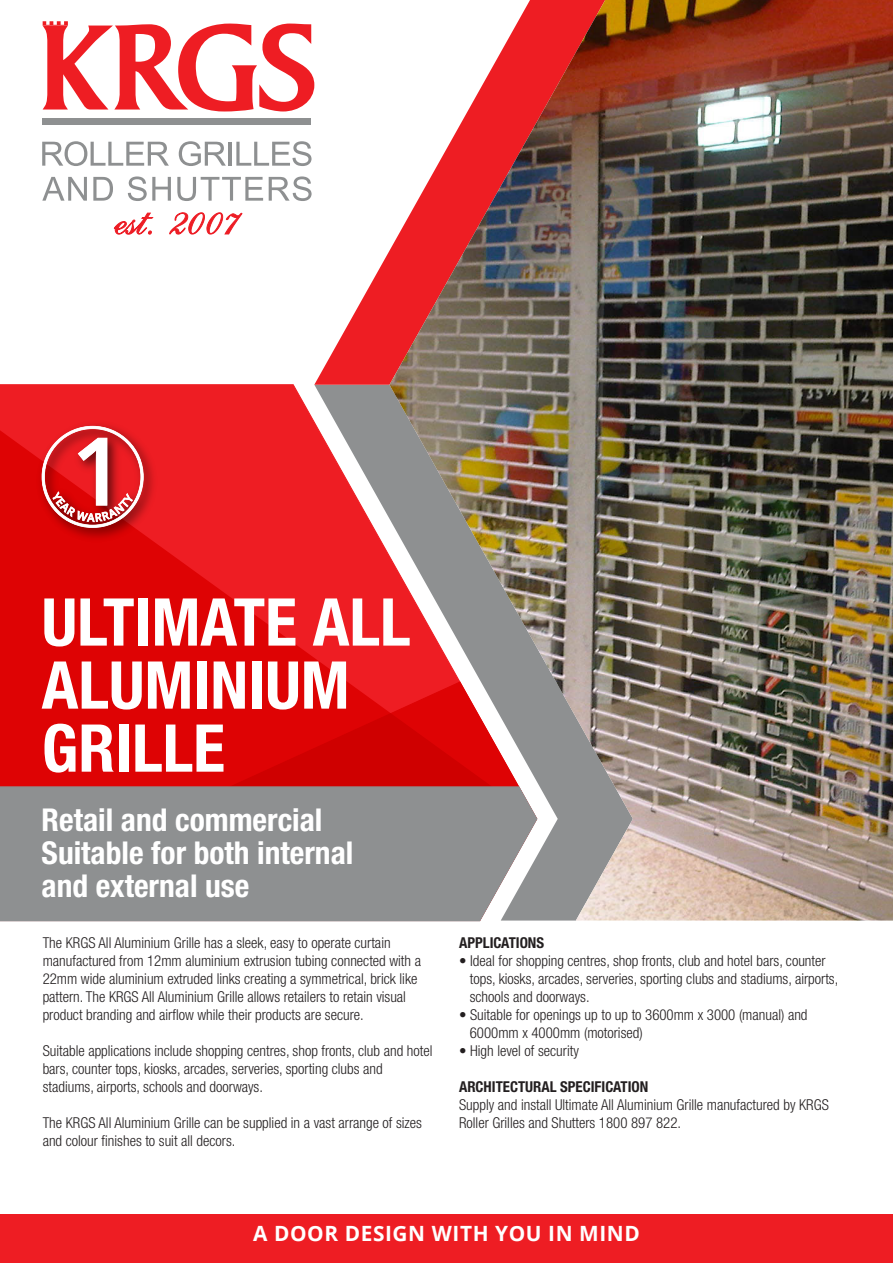
<style>
.page{position:relative;width:893px;height:1263px;background:#fff}
.page>*{position:absolute;margin:0;border:0;box-sizing:border-box;transform-origin:0 0}
.t1{font:700 condensed 66px/63px "Helvetica Neue LT Std";color:#fff}
.t2{font:700 condensed 31.5px/33px "Helvetica Neue LT Std";color:#fff}
.t3{font:700 21px "Open Sans";letter-spacing:.03em;color:#fff}
.t4{font:300 condensed 15px/18px "Helvetica Neue LT Std";color:#231f20}
.t5{font:700 condensed 15px "Helvetica Neue LT Std";color:#231f20}
</style>
<div class="page">
<svg style="left:42px;top:141px;width:127px;height:25px"></svg>
<svg style="left:179px;top:141px;width:47px;height:25px"></svg>
<hr style="left:229px;top:142px;width:3px;height:24px;background:#8e9091">
<svg style="left:236px;top:141px;width:76px;height:25px"></svg>
<svg style="left:42px;top:177px;width:45px;height:24px"></svg>
<svg style="left:93px;top:177px;width:20px;height:24px"></svg>
<svg style="left:128px;top:176px;width:43px;height:25px"></svg>
<svg style="left:177px;top:177px;width:86px;height:24px"></svg>
<svg style="left:269px;top:176px;width:43px;height:25px"></svg>
<div style="left:42px;top:119px;width:269px;height:6px;background:#8e9091"></div>
<svg style="left:43px;top:21px;width:271px;height:90px"></svg>
<div style="left:0;top:1214px;width:893px;height:49px;background:#ee1d23"></div>
<svg style="left:314px;top:81px;width:75px;height:303px"></svg>
<svg style="left:0;top:385px;width:389px;height:296px;background:#e32023"></svg>
<svg style="left:0;top:681px;width:389px;height:104px;background:#dc0303"></svg>
<div style="left:0;top:785px;width:538px;height:137px;background:#8e9091"></div>
<img style="left:33px;top:417px;width:128px;height:128px">
<svg style="left:42px;top:426px;width:102px;height:102px"></svg>
<svg style="left:114px;top:212px;width:40px;height:23px"></svg>
<svg style="left:169px;top:212px;width:74px;height:23px"></svg>
<img style="left:389px;top:0;width:504px;height:920px">
<h1 class="t1" style="left:42px;top:590px;width:370px">ULTIMATE ALL<br>ALUMINIUM<br>GRILLE</h1>
<h2 class="t2" style="left:42px;top:802px;width:313px">Retail and commercial<br>Suitable for both internal and external use</h2>
<p class="t4" style="left:43px;top:933px;width:380px">The KRGS All Aluminium Grille has a sleek, easy to operate curtain manufactured from 12mm aluminium extrusion tubing connected with a 22mm wide aluminium extruded links creating a symmetrical, brick like pattern. The KRGS All Aluminium Grille allows retailers to retain visual product branding and airflow while their products are secure.</p>
<p class="t4" style="left:43px;top:1041px;width:391px">Suitable applications include shopping centres, shop fronts, club and hotel bars, counter tops, kiosks, arcades, serveries, sporting clubs and stadiums, airports, schools and doorways.</p>
<p class="t4" style="left:43px;top:1113px;width:381px">The KRGS All Aluminium Grille can be supplied in a vast arrange of sizes and colour finishes to suit all decors.</p>
<p class="t5" style="left:459px;top:933px;width:87px">APPLICATIONS</p>
<p class="t4" style="left:470px;top:951px;width:370px;text-indent:-11px">• Ideal for shopping centres, shop fronts, club and hotel bars, counter tops, kiosks, arcades, serveries, sporting clubs and stadiums, airports, schools and doorways.</p>
<p class="t4" style="left:470px;top:1005px;width:339px;text-indent:-11px">• Suitable for openings up to up to 3600mm x 3000 (manual) and<br>6000mm x 4000mm (motorised)</p>
<p class="t4" style="left:459px;top:1041px;width:121px">• High level of security</p>
<p class="t5" style="left:459px;top:1077px;width:191px">ARCHITECTURAL SPECIFICATION</p>
<p class="t4" style="left:459px;top:1095px;width:371px">Supply and install Ultimate All Aluminium Grille manufactured by KRGS<br>Roller Grilles and Shutters 1800 897 822.</p>
<h3 class="t3" style="left:253px;top:1219px;width:388px">A DOOR DESIGN WITH YOU IN MIND</h3>
</div>
